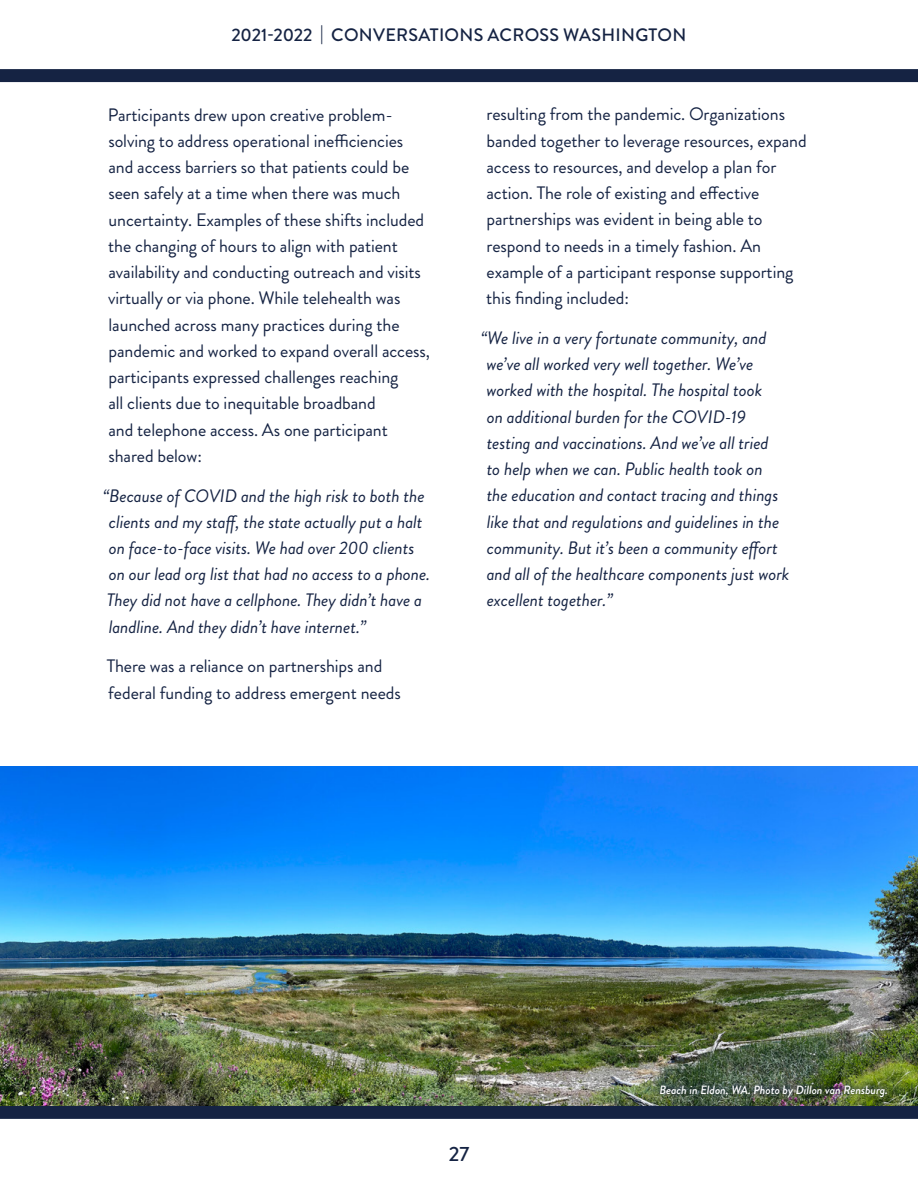
<style>
.page{position:relative;width:918px;height:1188px;background:#fff}
.page>*{position:absolute;margin:0;border:0;box-sizing:border-box;transform-origin:0 0}
.t1{font:500 20.7px "Brandon Grotesque";color:#152343}
.t2{font:18px/26.2px "Brandon Grotesque";letter-spacing:-.005em;color:#152343}
.t3{font:italic 18px/26.2px "Brandon Grotesque";letter-spacing:-.005em;color:#152343}
.t4{font:500 18px "Brandon Grotesque";letter-spacing:.015em;color:#152343}
.t5{font:italic 500 12px "Brandon Grotesque";letter-spacing:-.005em;color:#fff}
</style>
<div class="page">
<svg style="left:0;top:69px;width:918px;height:13px;background:#162444"></svg>
<svg style="left:0;top:1106px;width:918px;height:13px;background:#162444"></svg>
<img style="left:0;top:767px;width:918px;height:339px">
<img style="left:655px;top:1079px;width:238px;height:23px">
<p class="t4" style="left:231px;top:22px;width:456px">2021-2022 | CONVERSATIONS ACROSS WASHINGTON</p>
<p class="t2" style="left:108px;top:102px;width:324px">Participants drew upon creative problem&shy;solving to address operational inefficiencies and access barriers so that patients could be seen safely at a time when there was much uncertainty. Examples of these shifts included the changing of hours to align with patient availability and conducting outreach and visits virtually or via phone. While telehealth was launched across many practices during the pandemic and worked to expand overall access, participants expressed challenges reaching<br>all clients due to inequitable broadband<br>and telephone access. As one participant shared below:</p>
<p class="t3" style="left:103px;top:482px;width:329px">“Because of COVID and the high risk to both the clients and my staff, the state actually put a halt on face-to-face visits. We had over 200 clients<br>on our lead org list that had no access to a phone.<br>They did not have a cellphone. They didn’t have a landline. And they didn’t have internet.”</p>
<p class="t2" style="left:107px;top:653px;width:296px">There was a reliance on partnerships and federal funding to address emergent needs</p>
<p class="t2" style="left:486px;top:101px;width:322px">resulting from the pandemic. Organizations banded together to leverage resources, expand access to resources, and develop a plan for action. The role of existing and effective partnerships was evident in being able to respond to needs in a timely fashion. An example of a participant response supporting this finding included:</p>
<p class="t3" style="left:487px;top:325px;width:304px;text-indent:-6px">“We live in a very fortunate community, and we’ve all worked very well together. We’ve worked with the hospital. The hospital took<br>on additional burden for the COVID-19 testing and vaccinations. And we’ve all tried<br>to help when we can. Public health took on<br>the education and contact tracing and things like that and regulations and guidelines in the community. But it’s been a community effort and all of the healthcare components just work excellent together.”</p>
<p class="t1" style="left:449px;top:1139px;width:22px">27</p>
<p class="t5" style="left:659px;top:1081px;width:230px">Beach in Eldon, WA. Photo by Dillon van Rensburg.</p>
</div>
